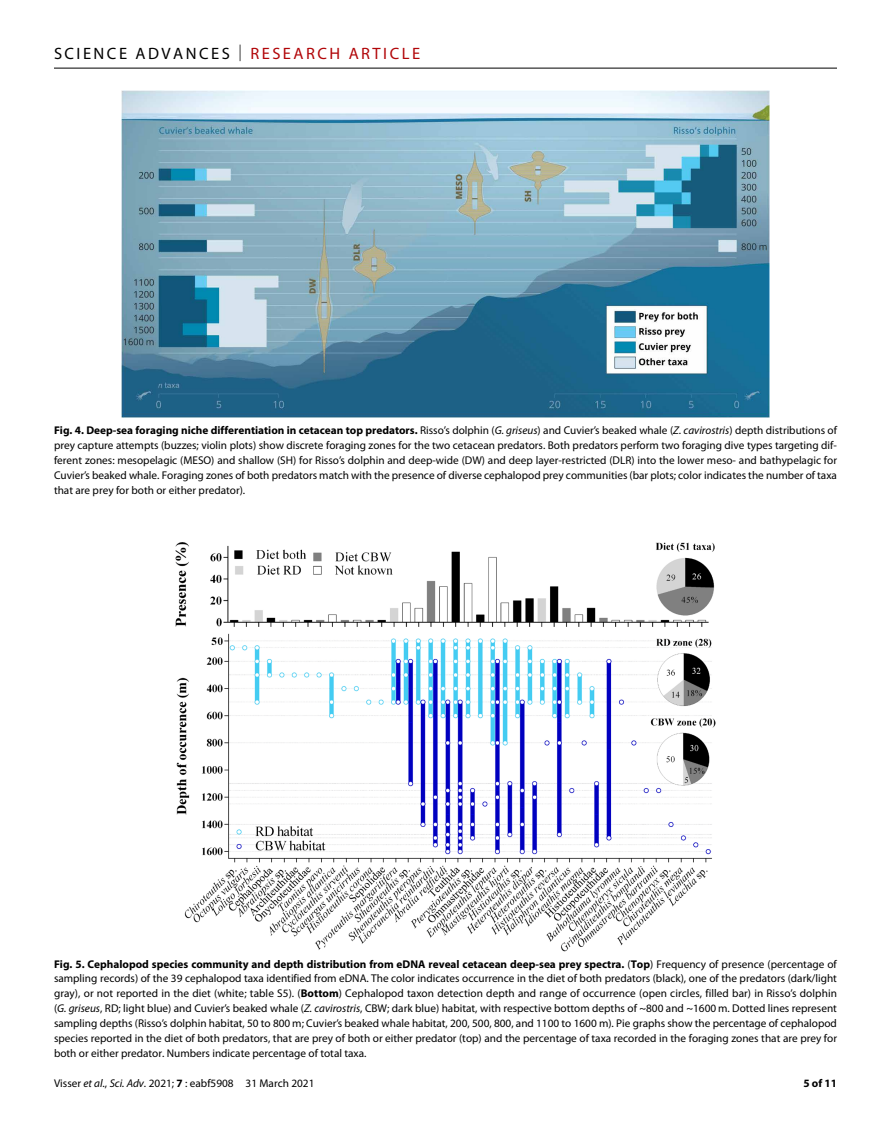
<style>
.page{position:relative;width:891px;height:1134px;background:#fff}
.page>*{position:absolute;margin:0;border:0;box-sizing:border-box;transform-origin:0 0}
.t1{font:16.5px "Myriad Pro";letter-spacing:.15em;color:#000}
.t2{font:11.25px/15px "Myriad Pro";color:#000;text-align:justify}
.t3{font:700 11.25px "Myriad Pro";color:#000}
.s1{font-weight:300}
.s2{color:#b10508}
.s3{font-weight:700}
.s4{font-style:italic}
</style>
<div class="page">
<hr style="left:54px;top:68px;width:783px;height:1px;background:#000">
<img style="left:176px;top:542px;width:539px;height:409px">
<img style="left:121px;top:90px;width:649px;height:328px">
<h1 class="t1" style="left:54px;top:40px;width:368px">SCIENCE ADVANCES <span class="s1">|</span> <span class="s2">RESEARCH ARTICLE</span></h1>
<p class="t2" style="left:54px;top:423px;width:785px"><span class="s3">Fig. 4. Deep-sea foraging niche differentiation in cetacean top predators.</span> Risso’s dolphin (<span class="s4">G. griseus</span>) and Cuvier’s beaked whale (<span class="s4">Z. cavirostris</span>) depth distributions of prey capture attempts (buzzes; violin plots) show discrete foraging zones for the two cetacean predators. Both predators perform two foraging dive types targeting dif&shy;ferent zones: mesopelagic (MESO) and shallow (SH) for Risso’s dolphin and deep-wide (DW) and deep layer-restricted (DLR) into the lower meso- and bathypelagic for Cuvier’s beaked whale. Foraging zones of both predators match with the presence of diverse cephalopod prey communities (bar plots; color indicates the number of taxa that are prey for both or either predator).</p>
<p class="t2" style="left:54px;top:956px;width:785px"><span class="s3">Fig. 5. Cephalopod species community and depth distribution from eDNA reveal cetacean deep-sea prey spectra.</span> (<span class="s3">Top</span>) Frequency of presence (percentage of sampling records) of the 39 cephalopod taxa identified from eDNA. The color indicates occurrence in the diet of both predators (black), one of the predators (dark/light gray), or not reported in the diet (white; table S5). (<span class="s3">Bottom</span>) Cephalopod taxon detection depth and range of occurrence (open circles, filled bar) in Risso’s dolphin (<span class="s4">G. griseus</span>, RD; light blue) and Cuvier’s beaked whale (<span class="s4">Z. cavirostris</span>, CBW; dark blue) habitat, with respective bottom depths of ~800 and ~1600 m. Dotted lines represent sampling depths (Risso’s dolphin habitat, 50 to 800 m; Cuvier’s beaked whale habitat, 200, 500, 800, and 1100 to 1600 m). Pie graphs show the percentage of cephalopod species reported in the diet of both predators, that are prey of both or either predator (top) and the percentage of taxa recorded in the foraging zones that are prey for both or either predator. Numbers indicate percentage of total taxa.</p>
<p class="t2" style="left:54px;top:1076px;width:262px">Visser <span class="s4">et al</span>., <span class="s4">Sci. Adv.</span> 2021; <span class="s3">7</span> : eabf5908 31 March 2021</p>
<p class="t3" style="left:803px;top:1074px;width:35px">5 of 11</p>
</div>
